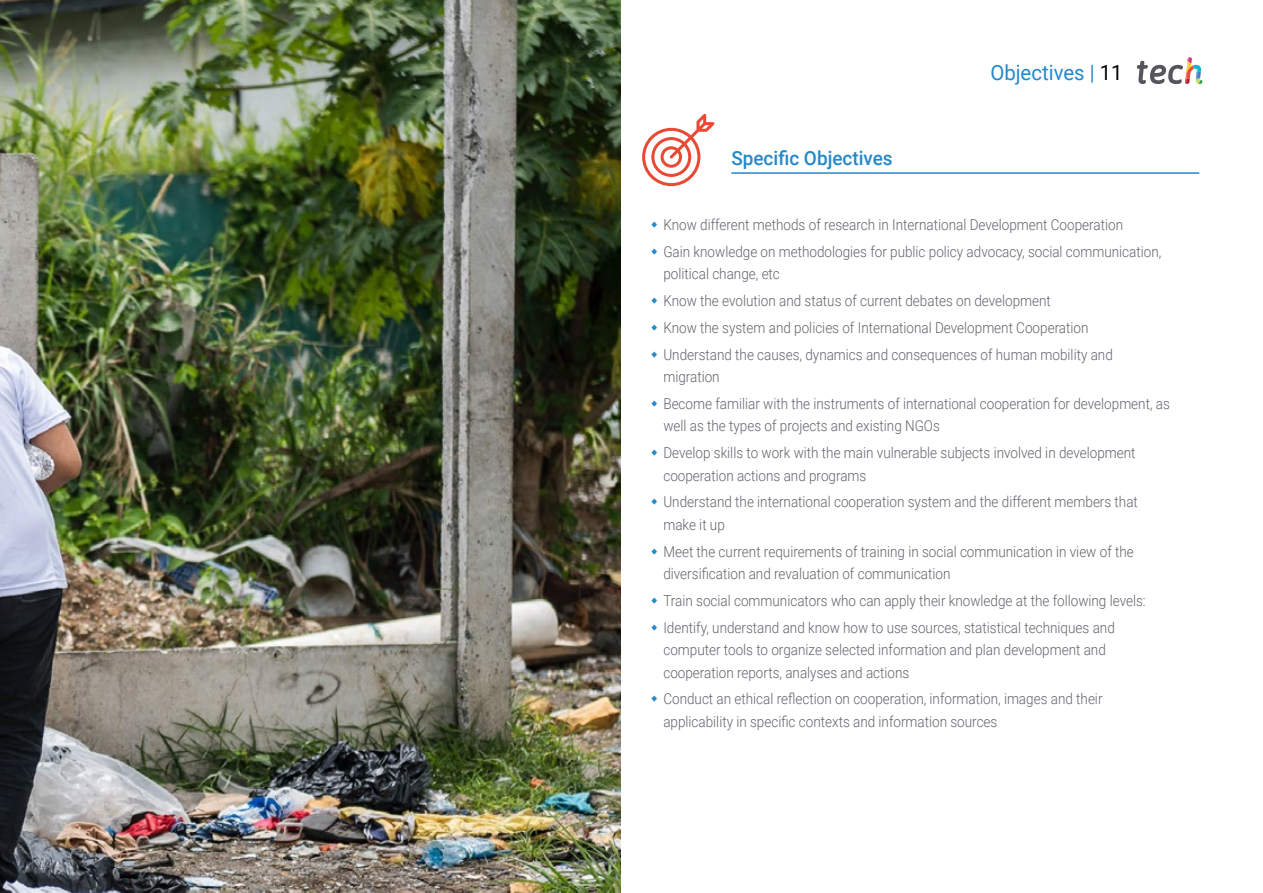
<style>
.page{position:relative;width:1263px;height:893px;background:#fff}
.page>*{position:absolute;margin:0;border:0;box-sizing:border-box;transform-origin:0 0}
.t1{font:21px "Roboto";color:#2488c9}
.t2{font:500 19.5px "Roboto";color:#2488c9}
.t3{font:300 15px/26.7px "Roboto";color:#61646a;scale:.9 1}
.s1{color:#000}
</style>
<div class="page">
<svg style="left:1137px;top:57px;width:65px;height:27px"></svg>
<img style="left:0;top:0;width:621px;height:893px">
<svg style="left:642px;top:114px;width:72px;height:72px"></svg>
<hr style="left:731px;top:173px;width:468px;height:1px;background:#2488c9">
<h2 class="t2" style="left:731px;top:144px;width:163px">Specific Objectives</h2>
<h1 class="t1" style="left:990px;top:57px;width:134px">Objectives | <span class="s1">11</span></h1>
<p class="t3" style="left:663px;top:211px;width:555px">Know different methods of research in International Development Cooperation<br>Gain knowledge on methodologies for public policy advocacy, social communication,</p>
<p class="t3" style="left:663px;top:260px;width:501px">political change, etc<br>Know the evolution and status of current debates on development<br>Know the system and policies of International Development Cooperation Understand the causes, dynamics and consequences of human mobility and</p>
<p class="t3" style="left:663px;top:363px;width:564px">migration<br>Become familiar with the instruments of international cooperation for development, as</p>
<p class="t3" style="left:663px;top:412px;width:526px">well as the types of projects and existing NGOs<br>Develop skills to work with the main vulnerable subjects involved in development</p>
<p class="t3" style="left:663px;top:461px;width:529px">cooperation actions and programs<br>Understand the international cooperation system and the different members that</p>
<p class="t3" style="left:663px;top:511px;width:524px">make it up<br>Meet the current requirements of training in social communication in view of the</p>
<p class="t3" style="left:663px;top:560px;width:537px">diversification and revaluation of communication<br>Train social communicators who can apply their knowledge at the following levels:<br>Identify, understand and know how to use sources, statistical techniques and</p>
<p class="t3" style="left:663px;top:638px;width:493px;line-height:22.5px">computer tools to organize selected information and plan development and cooperation reports, analyses and actions</p>
<p class="t3" style="left:663px;top:687px;width:489px;line-height:22.5px">Conduct an ethical reflection on cooperation, information, images and their applicability in specific contexts and information sources</p>
</div>
